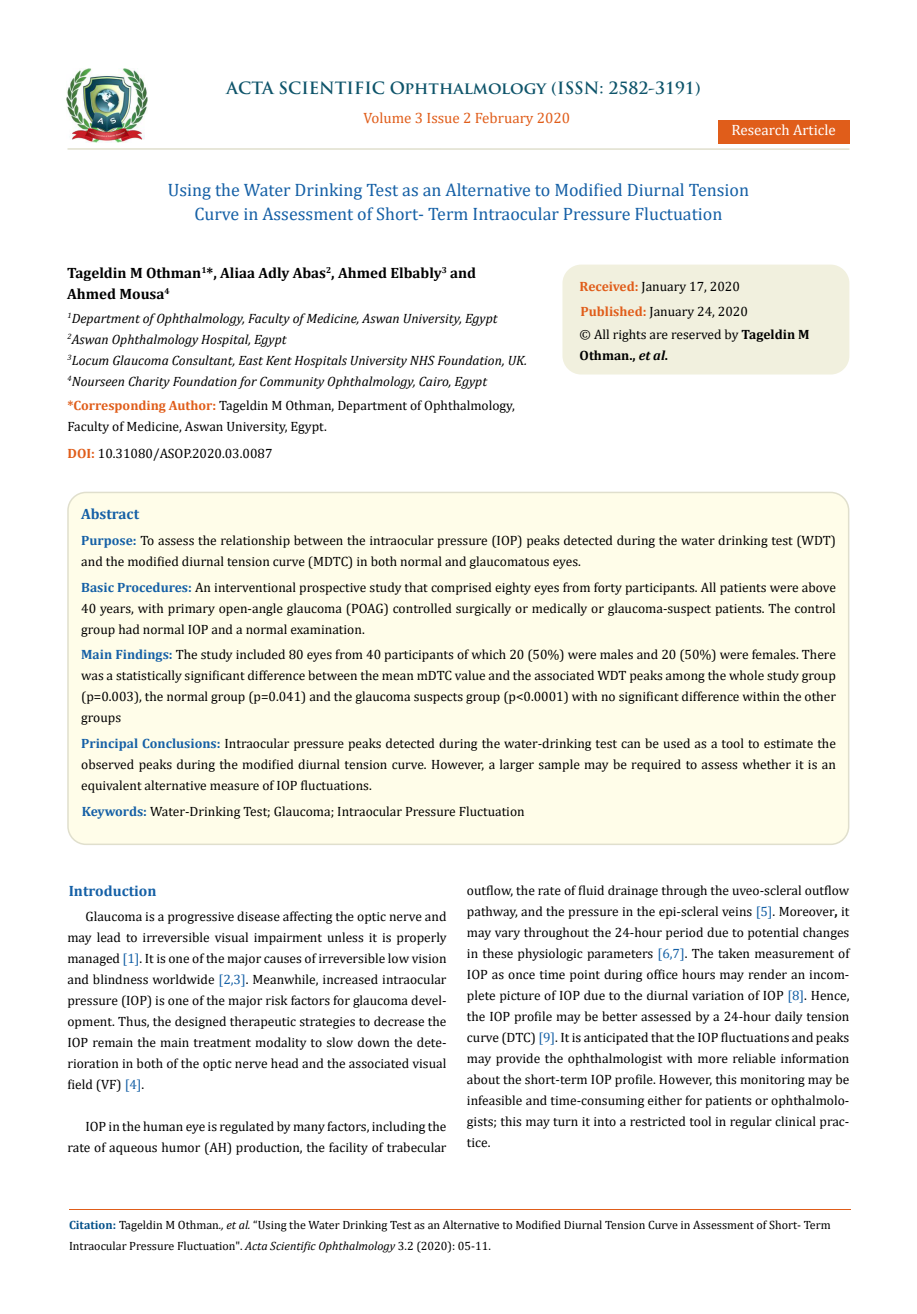
<style>
.page{position:relative;width:917px;height:1314px;background:#fff}
.page>*{position:absolute;margin:0;border:0;box-sizing:border-box;transform-origin:0 0}
.t1{font:18px/24px "Cambria";color:#1560a6;text-align:center}
.t2{font:700 16.5px "Trajan Pro";color:#0e546a}
.t3{font:700 15px/21px "Cambria";color:#000}
.t4{font:15px "Cambria";color:#e05d1a}
.t5{font:700 15px "Cambria";color:#1560a6}
.t6{font:15px "Cambria";color:#fff}
.t7{font:13.5px/21px "Cambria";color:#000;text-align:justify}
.t8{font:italic 13.5px/21px "Cambria";color:#000}
.t9{font:12px/21px "Cambria";color:#000}
.s1{font-weight:700;color:#e05d1a}
.s2{font-weight:700}
.s3{font-weight:700;font-style:italic}
.s4{font-weight:700;color:#1560a6}
.s5{color:#1560a6}
.s6{font-weight:700;color:#035089}
.s7{font-style:italic}
</style>
<div class="page">
<img style="left:67px;top:68px;width:80px;height:74px">
<div style="left:717px;top:120px;width:132px;height:23px;background:#e05d1a"></div>
<div style="left:68px;top:492px;width:780px;height:352px;background:#fffde9;border-radius:18px"></div>
<div style="left:67px;top:492px;width:782px;height:353px;border:2px solid #e0dfcd;border-radius:18px"></div>
<div style="left:563px;top:265px;width:285px;height:109px;background:#f1f0de;border-radius:18px"></div>
<div style="left:562px;top:265px;width:287px;height:110px;border:2px solid #f1f0de;border-radius:18px"></div>
<hr style="left:69px;top:1210px;width:781px;height:1px;background:#e05d1a">
<hr style="left:67px;top:148px;width:782px;height:2px;background:#e0dfcd">
<p class="t2" style="left:227px;top:77px;width:475px">ACTA SCIENTIFIC Ophthalmology (ISSN: 2582-3191)</p>
<p class="t4" style="left:363px;top:109px;width:208px">Volume 3 Issue 2 February 2020</p>
<p class="t6" style="left:731px;top:121px;width:106px">Research Article</p>
<h1 class="t1" style="left:168px;top:178px;width:583px">Using the Water Drinking Test as an Alternative to Modified Diurnal Tension<br>Curve in Assessment of Short- Term Intraocular Pressure Fluctuation</h1>
<p class="t3" style="left:67px;top:262px;width:410px">Tageldin M Othman<sup>1</sup>*, Aliaa Adly Abas<sup>2</sup>, Ahmed Elbably<sup>3</sup> and<br>Ahmed Mousa<sup>4</sup></p>
<p class="t8" style="left:67px;top:307px;width:461px"><sup>1</sup>Department of Ophthalmology, Faculty of Medicine, Aswan University, Egypt <sup>2</sup>Aswan Ophthalmology Hospital, Egypt<br><sup>3</sup>Locum Glaucoma Consultant, East Kent Hospitals University NHS Foundation, UK.<br><sup>4</sup>Nourseen Charity Foundation for Community Ophthalmology, Cairo, Egypt</p>
<p class="t7" style="left:67px;top:394px;width:449px"><span class="s1">*Corresponding Author:</span> Tageldin M Othman, Department of Ophthalmology,<br>Faculty of Medicine, Aswan University, Egypt.</p>
<p class="t7" style="left:67px;top:442px;width:206px"><span class="s1">DOI:</span> 10.31080/ASOP.2020.03.0087</p>
<p class="t7" style="left:579px;top:276px;width:162px"><span class="s1">Received:</span> January 17, 2020</p>
<p class="t7" style="left:579px;top:324px;width:231px">© All rights are reserved by <span class="s2">Tageldin M<br>Othman.,</span> <span class="s3">et al</span><span class="s2">.</span></p>
<p class="t7" style="left:580px;top:301px;width:169px"><span class="s1">Published:</span> January 24, 2020</p>
<p class="t5" style="left:81px;top:503px;width:60px">Abstract</p>
<p class="t7" style="left:81px;top:530px;width:756px"><span class="s4">Purpose:</span> To assess the relationship between the intraocular pressure (IOP) peaks detected during the water drinking test (WDT) and the modified diurnal tension curve (MDTC) in both normal and glaucomatous eyes.</p>
<p class="t7" style="left:81px;top:577px;width:756px"><span class="s4">Basic Procedures:</span> An interventional prospective study that comprised eighty eyes from forty participants. All patients were above 40 years, with primary open-angle glaucoma (POAG) controlled surgically or medically or glaucoma-suspect patients. The control group had normal IOP and a normal examination.</p>
<p class="t7" style="left:81px;top:644px;width:756px"><span class="s4">Main Findings:</span> The study included 80 eyes from 40 participants of which 20 (50%) were males and 20 (50%) were females. There was a statistically significant difference between the mean mDTC value and the associated WDT peaks among the whole study group (p=0.003), the normal group (p=0.041) and the glaucoma suspects group (p&lt;0.0001) with no significant difference within the other groups</p>
<p class="t7" style="left:81px;top:733px;width:756px"><span class="s4">Principal Conclusions:</span> Intraocular pressure peaks detected during the water-drinking test can be used as a tool to estimate the observed peaks during the modified diurnal tension curve. However, a larger sample may be required to assess whether it is an equivalent alternative measure of IOP fluctuations.</p>
<p class="t7" style="left:82px;top:801px;width:444px"><span class="s4">Keywords:</span> Water-Drinking Test; Glaucoma; Intraocular Pressure Fluctuation</p>
<p class="t5" style="left:69px;top:881px;width:89px">Introduction</p>
<p class="t7" style="left:67px;top:906px;width:380px;text-indent:18px">Glaucoma is a progressive disease affecting the optic nerve and may lead to irreversible visual impairment unless it is properly managed <span class="s5">[1]</span>. It is one of the major causes of irreversible low vision and blindness worldwide <span class="s5">[2,3]</span>. Meanwhile, increased intraocular pressure (IOP) is one of the major risk factors for glaucoma devel&shy;opment. Thus, the designed therapeutic strategies to decrease the IOP remain the main treatment modality to slow down the dete&shy;rioration in both of the optic nerve head and the associated visual field (VF) <span class="s5">[4]</span>.</p>
<p class="t7" style="left:67px;top:1116px;width:380px;text-align:right">IOP in the human eye is regulated by many factors, including the rate of aqueous humor (AH) production, the facility of trabecular</p>
<p class="t7" style="left:467px;top:880px;width:384px">outflow, the rate of fluid drainage through the uveo-scleral outflow pathway, and the pressure in the epi-scleral veins <span class="s5">[5]</span>. Moreover<span class="s2">,</span> it may vary throughout the 24-hour period due to potential changes in these physiologic parameters <span class="s5">[6,7]</span>. The taken measurement of IOP as once time point during office hours may render an incom&shy;plete picture of IOP due to the diurnal variation of IOP <span class="s5">[8]</span>. Hence, the IOP profile may be better assessed by a 24-hour daily tension curve (DTC) <span class="s5">[9]</span>. It is anticipated that the IOP fluctuations and peaks may provide the ophthalmologist with more reliable information about the short-term IOP profile. However, this monitoring may be infeasible and time-consuming either for patients or ophthalmolo&shy;gists; this may turn it into a restricted tool in regular clinical prac&shy;tice.</p>
<p class="t9" style="left:69px;top:1214px;width:763px"><span class="s6">Citation:</span> Tageldin M Othman<span class="s7">., et al.</span> “Using the Water Drinking Test as an Alternative to Modified Diurnal Tension Curve in Assessment of Short- Term<br>Intraocular Pressure Fluctuation". <span class="s7">Acta Scientific Ophthalmology</span> 3.2 (2020): 05-11.</p>
</div>
